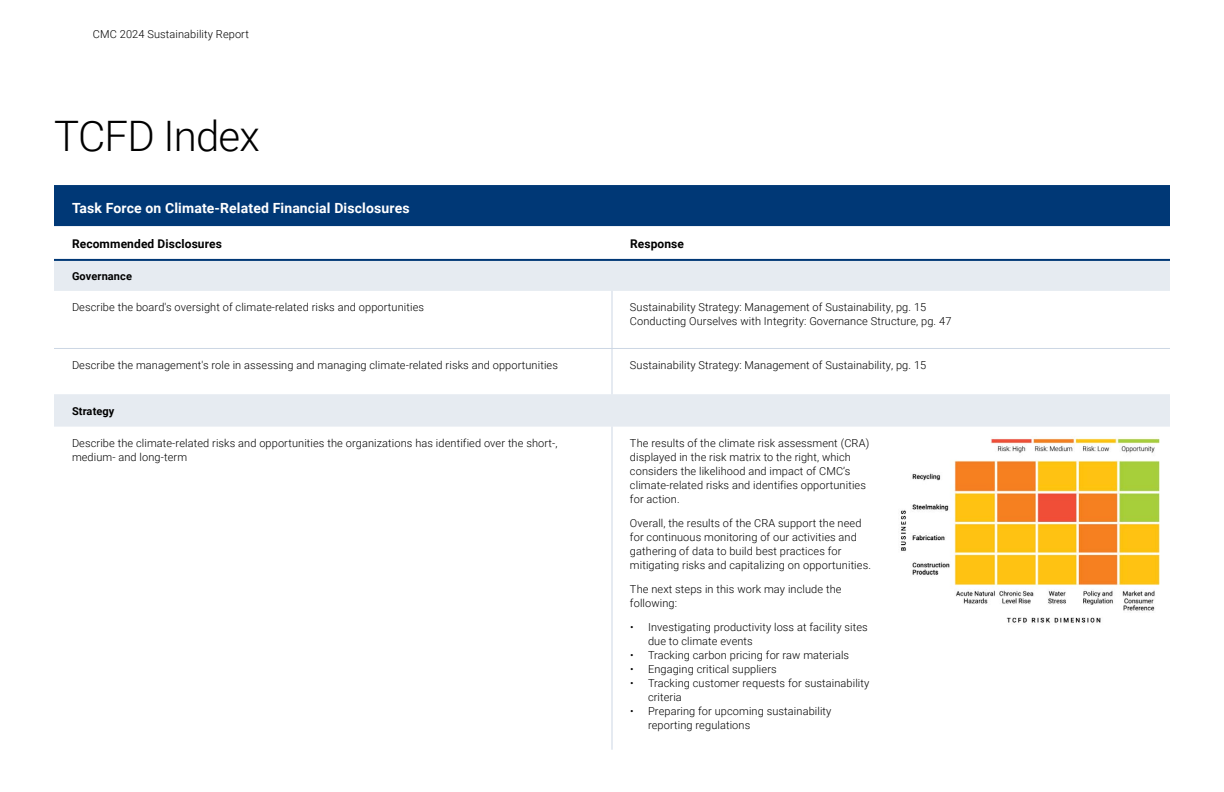
<style>
.page{position:relative;width:1224px;height:792px;background:#fff}
.page>*{position:absolute;margin:0;border:0;box-sizing:border-box;transform-origin:0 0}
.Header_2{font:300 42px "Roboto";letter-spacing:-.02em;color:#000}
.Bullets{font:700 14px "Roboto";letter-spacing:.01em;color:#fff}
.Bullets-2{font:700 12px "Roboto";letter-spacing:.01em;color:#000}
.Bullets-3{font:300 11px/14px "Roboto";letter-spacing:.01em;color:#000}
.Body{font:300 11px "Roboto";letter-spacing:.01em;color:#000}
.Bullets-4{font:700 11px "Roboto";letter-spacing:.01em;color:#000}
</style>
<div class="page">
<div style="left:54px;top:185px;width:1116px;height:41px;background:#003876"></div>
<svg style="left:54px;top:261px;width:1116px;height:166px"></svg>
<hr style="left:612px;top:291px;width:1px;height:57px;background:#ccd7e4">
<hr style="left:54px;top:348px;width:558px;height:1px;background:#ccd7e4">
<hr style="left:612px;top:348px;width:558px;height:1px;background:#ccd7e4">
<hr style="left:612px;top:349px;width:1px;height:45px;background:#ccd7e4">
<hr style="left:612px;top:427px;width:1px;height:323px;background:#ccd7e4">
<hr style="left:54px;top:259px;width:558px;height:2px;background:#003876">
<hr style="left:612px;top:259px;width:558px;height:2px;background:#003876">
<img style="left:901px;top:437px;width:259px;height:186px">
<p class="Body" style="left:93px;top:26px;width:157px">CMC 2024 Sustainability Report</p>
<p class="Header_2" style="left:54px;top:106px;width:207px">TCFD Index</p>
<p class="Bullets" style="left:72px;top:198px;width:339px">Task Force on Climate-Related Financial Disclosures</p>
<p class="Bullets-2" style="left:72px;top:235px;width:152px">Recommended Disclosures</p>
<p class="Bullets-2" style="left:630px;top:235px;width:56px">Response</p>
<p class="Bullets-4" style="left:72px;top:269px;width:62px">Governance</p>
<p class="Bullets-3" style="left:72px;top:300px;width:354px">Describe the board's oversight of climate-related risks and opportunities</p>
<p class="Bullets-3" style="left:630px;top:300px;width:323px">Sustainability Strategy: Management of Sustainability, pg. 15<br>Conducting Ourselves with Integrity: Governance Structure, pg. 47</p>
<p class="Bullets-3" style="left:72px;top:358px;width:487px">Describe the management's role in assessing and managing climate-related risks and opportunities</p>
<p class="Bullets-3" style="left:630px;top:358px;width:298px">Sustainability Strategy: Management of Sustainability, pg. 15</p>
<p class="Bullets-4" style="left:72px;top:403px;width:44px">Strategy</p>
<p class="Bullets-3" style="left:72px;top:436px;width:487px">Describe the climate-related risks and opportunities the organizations has identified over the short-, medium- and long-term</p>
<p class="Bullets-3" style="left:630px;top:436px;width:241px">The results of the climate risk assessment (CRA) displayed in the risk matrix to the right, which considers the likelihood and impact of CMC’s climate-related risks and identifies opportunities for action.</p>
<p class="Bullets-3" style="left:630px;top:516px;width:242px">Overall, the results of the CRA support the need for continuous monitoring of our activities and gathering of data to build best practices for mitigating risks and capitalizing on opportunities.</p>
<p class="Bullets-3" style="left:630px;top:582px;width:213px">The next steps in this work may include the following:</p>
<p class="Bullets-3" style="left:648px;top:620px;width:221px;text-indent:-18px">• Investigating productivity loss at facility sites due to climate events</p>
<p class="Bullets-3" style="left:630px;top:648px;width:221px">• Tracking carbon pricing for raw materials</p>
<p class="Bullets-3" style="left:630px;top:662px;width:148px">• Engaging critical suppliers</p>
<p class="Bullets-3" style="left:648px;top:676px;width:223px;text-indent:-18px">• Tracking customer requests for sustainability criteria</p>
<p class="Bullets-3" style="left:648px;top:704px;width:185px;text-indent:-18px">• Preparing for upcoming sustainability reporting regulations</p>
</div>
